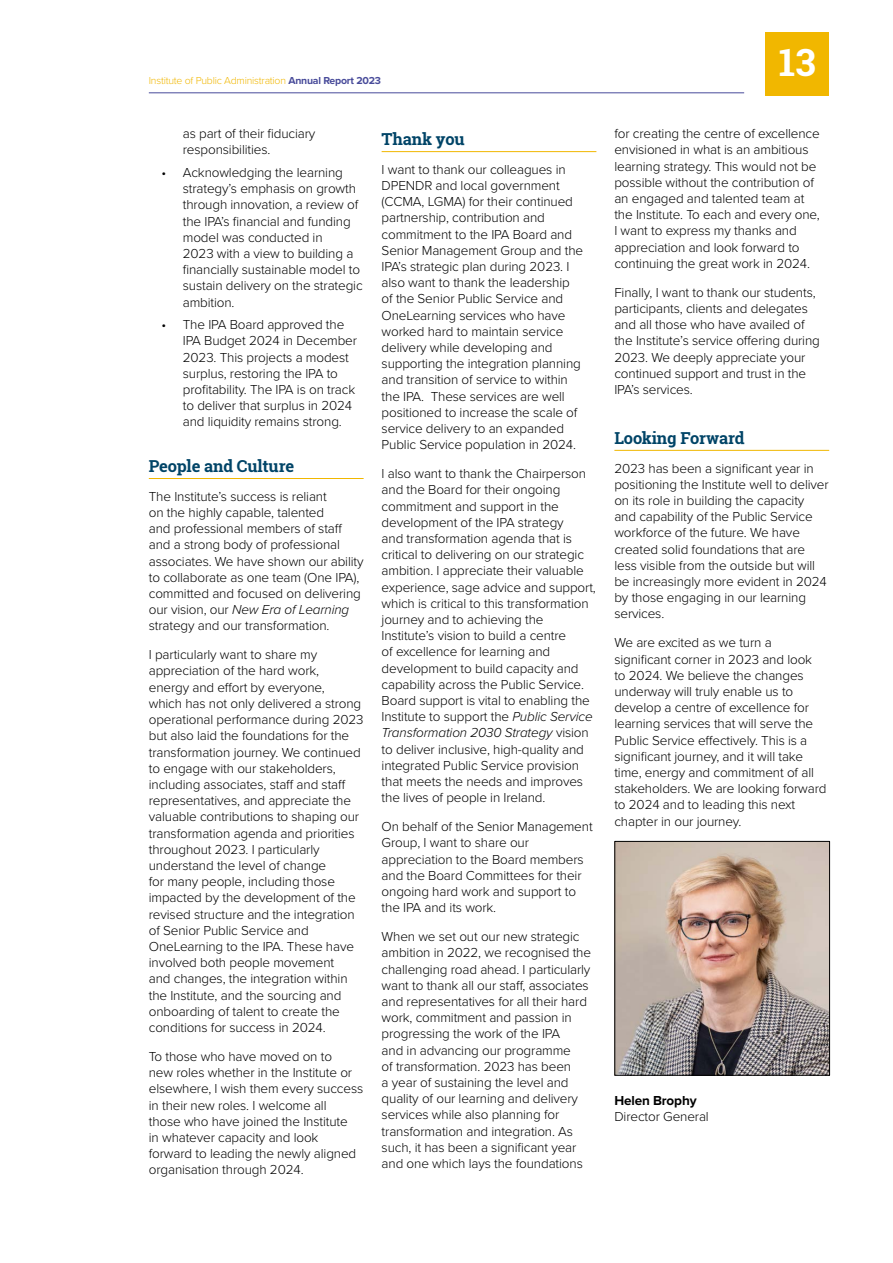
<style>
.page{position:relative;width:893px;height:1263px;background:#fff}
.page>*{position:absolute;margin:0;border:0;box-sizing:border-box;transform-origin:0 0}
.t1{font:700 37.5px "Roboto Slab";color:#fff}
.Small_heads{font:700 16.5px "Roboto Slab";letter-spacing:-.01em;color:#004467}
.Body_9pt_light{font:300 13.5px/16.2px "Proxima Nova";letter-spacing:-.01em;color:#000}
.Body_9pt_bold{font:300 13.5px/16.2px "Proxima Nova";letter-spacing:-.01em;color:#000}
.t2{font:300 10.5px "Proxima Nova";letter-spacing:-.02em;color:#f1b700}
.s1{font-weight:700;color:#484b9a}
.s2{font-style:italic}
.s3{font-weight:700}
</style>
<div class="page">
<hr style="left:149px;top:93px;width:595px;height:1px;background:#484b9a">
<div style="left:765px;top:33px;width:64px;height:63px;background:#f1b700"></div>
<hr style="left:149px;top:478px;width:215px;height:1px;background:#f1b700">
<hr style="left:382px;top:151px;width:214px;height:1px;background:#f1b700">
<hr style="left:614px;top:450px;width:215px;height:1px;background:#f1b700">
<img style="left:616px;top:843px;width:212px;height:231px">
<div style="left:614px;top:841px;width:216px;height:235px;border:1px solid #000"></div>
<p class="t2" style="left:149px;top:73px;width:234px">Institute of Public Administration <span class="s1">Annual Report 2023</span></p>
<p class="Body_9pt_light" style="left:183px;top:125px;width:134px">as part of their fiduciary responsibilities.</p>
<p class="Body_9pt_light" style="left:183px;top:164px;width:181px;text-indent:-21px">• Acknowledging the learning strategy’s emphasis on growth through innovation, a review of the IPA’s financial and funding model was conducted in<br>2023 with a view to building a financially sustainable model to sustain delivery on the strategic ambition.</p>
<p class="Body_9pt_light" style="left:183px;top:316px;width:176px;text-indent:-21px">• The IPA Board approved the<br>IPA Budget 2024 in December<br>2023. This projects a modest surplus, restoring the IPA to profitability. The IPA is on track to deliver that surplus in 2024 and liquidity remains strong.</p>
<p class="Small_heads" style="left:149px;top:454px;width:147px">People and Culture</p>
<p class="Body_9pt_light" style="left:149px;top:487px;width:216px">The Institute’s success is reliant<br>on the highly capable, talented<br>and professional members of staff and a strong body of professional associates. We have shown our ability to collaborate as one team (One IPA), committed and focused on delivering our vision, our <span class="s2">New Era of Learning </span>strategy and our transformation.</p>
<p class="Body_9pt_light" style="left:149px;top:646px;width:216px">I particularly want to share my appreciation of the hard work,<br>energy and effort by everyone,<br>which has not only delivered a strong operational performance during 2023 but also laid the foundations for the transformation journey. We continued to engage with our stakeholders, including associates, staff and staff representatives, and appreciate the valuable contributions to shaping our transformation agenda and priorities throughout 2023. I particularly understand the level of change<br>for many people, including those impacted by the development of the revised structure and the integration of Senior Public Service and OneLearning to the IPA. These have involved both people movement<br>and changes, the integration within the Institute, and the sourcing and onboarding of talent to create the conditions for success in 2024.</p>
<p class="Body_9pt_light" style="left:149px;top:1047px;width:216px">To those who have moved on to<br>new roles whether in the Institute or elsewhere, I wish them every success in their new roles. I welcome all<br>those who have joined the Institute<br>in whatever capacity and look forward to leading the newly aligned organisation through 2024.</p>
<p class="Small_heads" style="left:382px;top:128px;width:85px">Thank you</p>
<p class="Body_9pt_light" style="left:382px;top:160px;width:203px">I want to thank our colleagues in<br>DPENDR and local government (CCMA, LGMA) for their continued partnership, contribution and commitment to the IPA Board and<br>Senior Management Group and the<br>IPA’s strategic plan during 2023. I also want to thank the leadership of the Senior Public Service and<br>OneLearning services who have worked hard to maintain service delivery while developing and supporting the integration planning and transition of service to within the IPA. These services are well positioned to increase the scale of service delivery to an expanded<br>Public Service population in 2024.</p>
<p class="Body_9pt_light" style="left:382px;top:465px;width:216px">I also want to thank the Chairperson and the Board for their ongoing commitment and support in the development of the IPA strategy<br>and transformation agenda that is critical to delivering on our strategic ambition. I appreciate their valuable experience, sage advice and support, which is critical to this transformation journey and to achieving the Institute’s vision to build a centre<br>of excellence for learning and development to build capacity and capability across the Public Service.<br>Board support is vital to enabling the Institute to support the <span class="s2">Public Service Transformation 2030 Strategy</span> vision to deliver inclusive, high-quality and integrated Public Service provision that meets the needs and improves the lives of people in Ireland.</p>
<p class="Body_9pt_light" style="left:382px;top:818px;width:213px">On behalf of the Senior Management<br>Group, I want to share our appreciation to the Board members and the Board Committees for their ongoing hard work and support to the IPA and its work.</p>
<p class="Body_9pt_light" style="left:382px;top:928px;width:211px">When we set out our new strategic ambition in 2022, we recognised the challenging road ahead. I particularly want to thank all our staff, associates and representatives for all their hard work, commitment and passion in progressing the work of the IPA<br>and in advancing our programme<br>of transformation. 2023 has been<br>a year of sustaining the level and quality of our learning and delivery services while also planning for transformation and integration. As such, it has been a significant year and one which lays the foundations</p>
<h1 class="t1" style="left:779px;top:37px;width:38px">13</h1>
<p class="Body_9pt_light" style="left:614px;top:125px;width:207px">for creating the centre of excellence envisioned in what is an ambitious learning strategy. This would not be possible without the contribution of an engaged and talented team at the Institute. To each and every one, I want to express my thanks and appreciation and look forward to continuing the great work in 2024.</p>
<p class="Body_9pt_light" style="left:614px;top:283px;width:207px">Finally, I want to thank our students, participants, clients and delegates and all those who have availed of the Institute’s service offering during 2023. We deeply appreciate your continued support and trust in the IPA’s services.</p>
<p class="Small_heads" style="left:614px;top:426px;width:132px">Looking Forward</p>
<p class="Body_9pt_light" style="left:614px;top:459px;width:216px">2023 has been a significant year in positioning the Institute well to deliver on its role in building the capacity and capability of the Public Service workforce of the future. We have created solid foundations that are less visible from the outside but will be increasingly more evident in 2024 by those engaging in our learning services.</p>
<p class="Body_9pt_light" style="left:614px;top:634px;width:214px">We are excited as we turn a significant corner in 2023 and look to 2024. We believe the changes underway will truly enable us to develop a centre of excellence for learning services that will serve the Public Service effectively. This is a significant journey, and it will take time, energy and commitment of all stakeholders. We are looking forward to 2024 and to leading this next chapter in our journey.</p>
<p class="Body_9pt_bold" style="left:614px;top:1091px;width:96px"><span class="s3">Helen Brophy<br></span>Director General</p>
</div>
